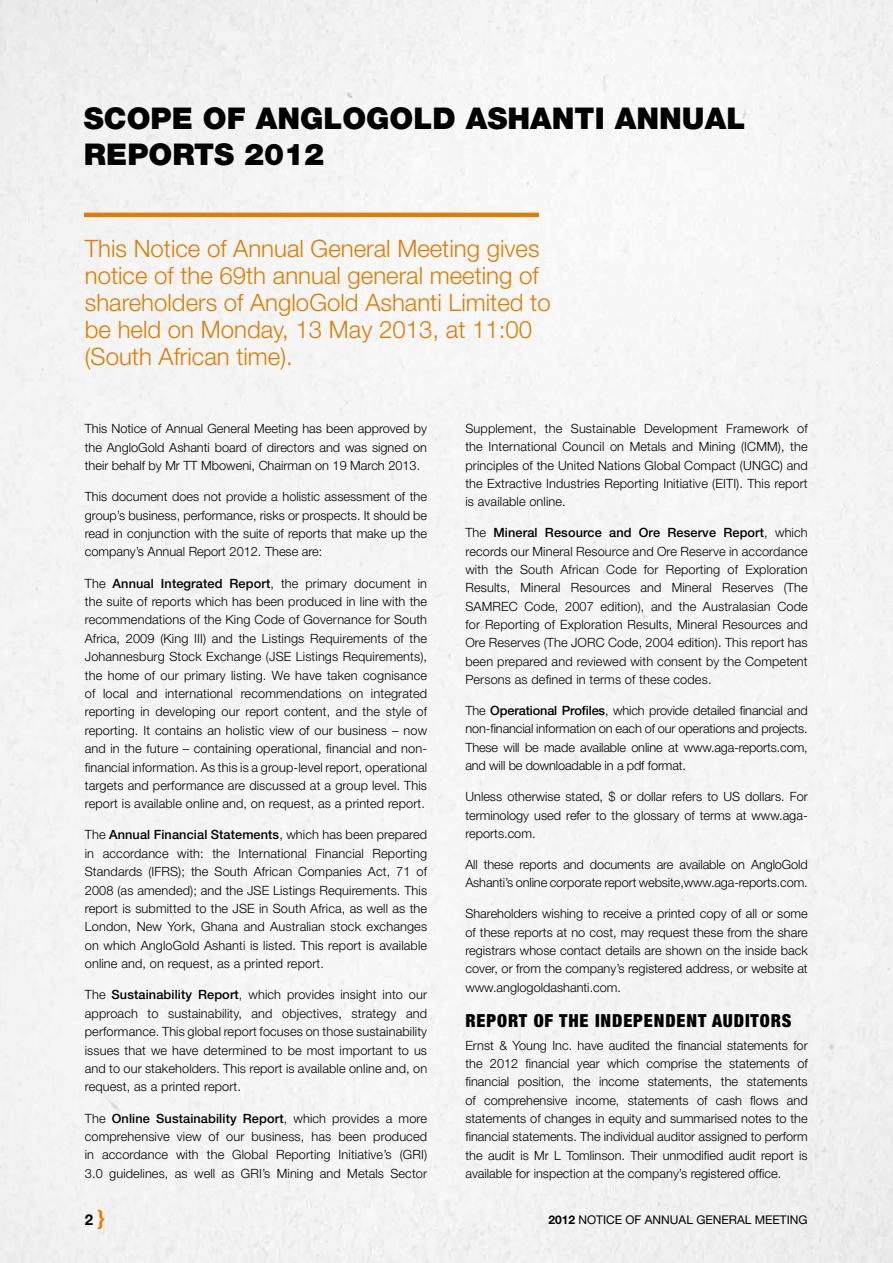
<style>
.page{position:relative;width:893px;height:1263px;background:#fff}
.page>*{position:absolute;margin:0;border:0;box-sizing:border-box;transform-origin:0 0}
.t1{font:900 30px/36px "Helvetica Neue";color:#000}
.t2{font:300 24px/27px "Helvetica Neue";color:#e27c00}
.t3{font:900 condensed 18px "Helvetica Neue";letter-spacing:.05em;color:#000}
.t4{font:700 15px "Helvetica Neue";color:#000}
.t5{font:300 12.75px/18.5px "Helvetica Neue";color:#000;text-align:justify}
.t6{font:12px "Helvetica Neue";color:#000}
.s1{font-weight:500}
.s2{font-family:"Helvetica";font-size:21px;color:#e27c00}
.s3{font-weight:700}
</style>
<div class="page">
<hr style="left:84px;top:213px;width:455px;height:4px;background:#e27c00">
<h1 class="t1" style="left:84px;top:101px;width:663px">SCOPE OF ANGLOGOLD ASHANTI ANN UAL<br>REPORTS 2012</h1>
<h2 class="t2" style="left:85px;top:234px;width:467px">This Notice of Annual General Meeting gives notice of the 69th annual general meeting of shareholders of AngloGold Ashanti Limited to be held on Monday, 13 May 2013, at 11:00 (South African time).</h2>
<p class="t5" style="left:85px;top:419px;width:344px">This Notice of Annual General Meeting has been approved by the AngloGold Ashanti board of directors and was signed on their behalf by Mr TT Mboweni, Chairman on 19 March 2013.</p>
<p class="t5" style="left:85px;top:487px;width:344px">This document does not provide a holistic assessment of the group’s business, performance, risks or prospects. It should be read in conjunction with the suite of reports that make up the company’s Annual Report 2012. These are:</p>
<p class="t5" style="left:85px;top:573px;width:344px">The <span class="s1">Annual Integrated Report</span>, the primary document in the suite of reports which has been produced in line with the recommendations of the King Code of Governance for South Africa, 2009 (King III) and the Listings Requirements of the Johannesburg Stock Exchange (JSE Listings Requirements), the home of our primary listing. We have taken cognisance of local and international recommendations on integrated reporting in developing our report content, and the style of reporting. It contains an holistic view of our business – now and in the future – containing operational, financial and non&shy;financial information. As this is a group-level report, operational targets and performance are discussed at a group level. This report is available online and, on request, as a printed report.</p>
<p class="t5" style="left:85px;top:825px;width:344px">The <span class="s1">Annual Financial Statements</span>, which has been prepared in accordance with: the International Financial Reporting Standards (IFRS); the South African Companies Act, 71 of 2008 (as amended); and the JSE Listings Requirements. This report is submitted to the JSE in South Africa, as well as the London, New York, Ghana and Australian stock exchanges on which AngloGold Ashanti is listed. This report is available online and, on request, as a printed report.</p>
<p class="t5" style="left:85px;top:985px;width:344px">The <span class="s1">Sustainability Report</span>, which provides insight into our approach to sustainability, and objectives, strategy and performance. This global report focuses on those sustainability issues that we have determined to be most important to us and to our stakeholders. This report is available online and, on request, as a printed report.</p>
<p class="t5" style="left:85px;top:1108px;width:344px">The <span class="s1">Online Sustainability Report</span>, which provides a more comprehensive view of our business, has been produced in accordance with the Global Reporting Initiative’s (GRI)<br>3.0 guidelines, as well as GRI’s Mining and Metals Sector</p>
<p class="t5" style="left:465px;top:419px;width:344px">Supplement, the Sustainable Development Framework of the International Council on Metals and Mining (ICMM), the principles of the United Nations Global Compact (UNGC) and the Extractive Industries Reporting Initiative (EITI). This report is available online.</p>
<p class="t5" style="left:465px;top:523px;width:344px">The <span class="s1">Mineral Resource and Ore Reserve Report</span>, which records our Mineral Resource and Ore Reserve in accordance with the South African Code for Reporting of Exploration Results, Mineral Resources and Mineral Reserves (The SAMREC Code, 2007 edition), and the Australasian Code for Reporting of Exploration Results, Mineral Resources and Ore Reserves (The JORC Code, 2004 edition). This report has been prepared and reviewed with consent by the Competent Persons as defined in terms of these codes.</p>
<p class="t5" style="left:465px;top:701px;width:344px">The <span class="s1">Operational Profiles</span>, which provide detailed financial and non-financial information on each of our operations and projects.<br>These will be made available online at www.aga-reports.com, and will be downloadable in a pdf format.</p>
<p class="t5" style="left:465px;top:787px;width:344px">Unless otherwise stated, $ or dollar refers to US dollars. For terminology used refer to the glossary of terms at www.aga&shy;reports.com.</p>
<p class="t5" style="left:465px;top:855px;width:344px">All these reports and documents are available on AngloGold<br>Ashanti’s online corporate report website,www.aga-reports.com.</p>
<p class="t5" style="left:465px;top:904px;width:344px">Shareholders wishing to receive a printed copy of all or some of these reports at no cost, may request these from the share registrars whose contact details are shown on the inside back cover, or from the company’s registered address, or website at www.anglogoldashanti.com.</p>
<h3 class="t3" style="left:465px;top:1009px;width:328px">REPORT OF THE INDEPENDENT AUDITORS</h3>
<p class="t5" style="left:465px;top:1036px;width:344px">Ernst &amp; Young Inc. have audited the financial statements for the 2012 financial year which comprise the statements of financial position, the income statements, the statements of comprehensive income, statements of cash flows and statements of changes in equity and summarised notes to the financial statements. The individual auditor assigned to perform the audit is Mr L Tomlinson. Their unmodified audit report is available for inspection at the company’s registered office.</p>
<p class="t4" style="left:85px;top:1211px;width:22px">2 <span class="s2">}</span></p>
<p class="t6" style="left:548px;top:1212px;width:261px"><span class="s3">2012</span> NOTICE OF ANNUAL GENERAL MEETING</p>
</div>
